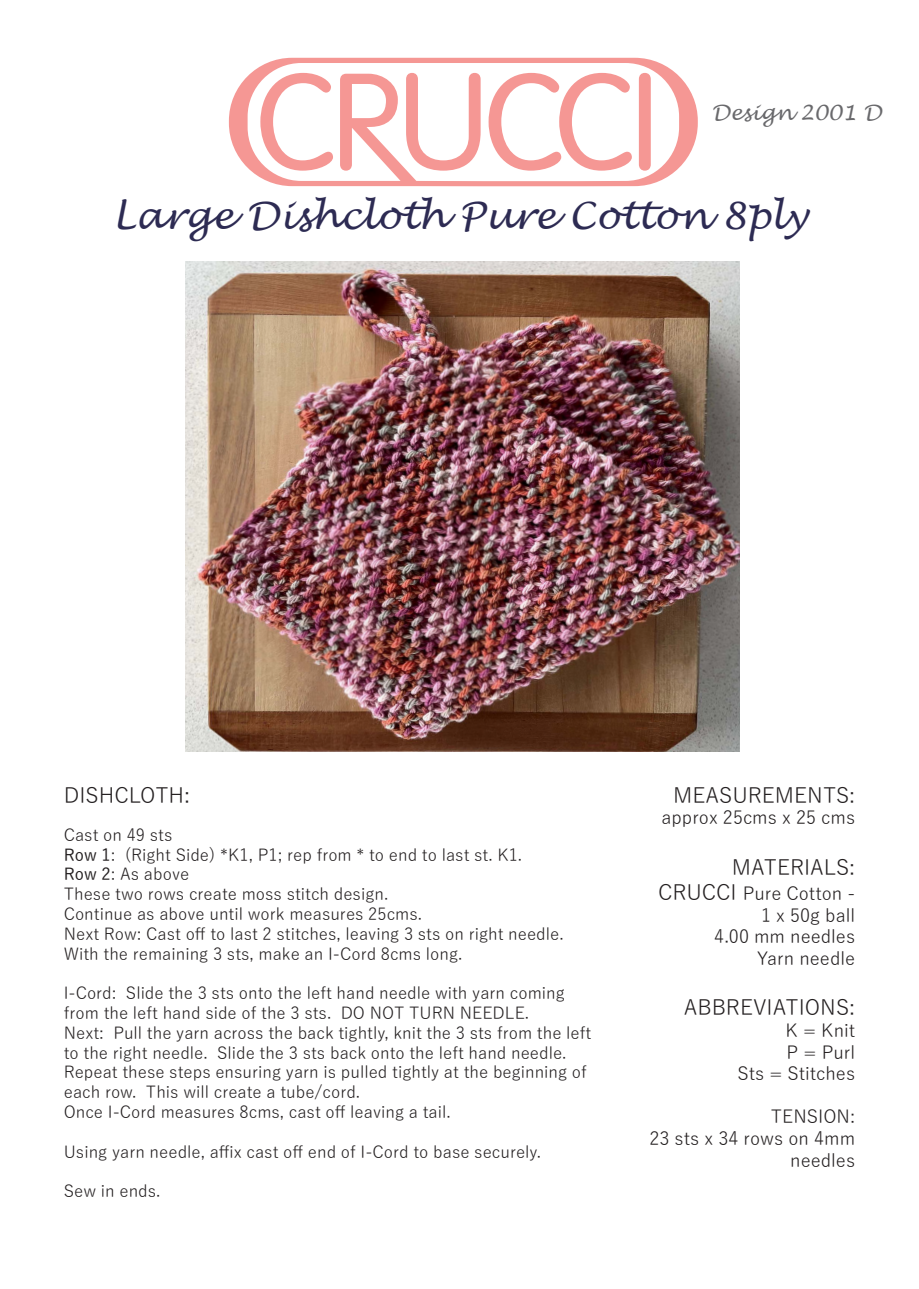
<style>
.page{position:relative;width:919px;height:1289px;background:#fff}
.page>*{position:absolute;margin:0;border:0;box-sizing:border-box;transform-origin:0 0}
.t1{font:italic 37.5px "Lucida Handwriting";color:#2d2b53}
.t2{font:21px "Yu Gothic";color:#231f20}
.t3{font:italic 21px "Lucida Handwriting";color:#69696c}
.t4{font:18px/21.6px "Yu Gothic";color:#231f20;text-align:right}
.t5{font:16.5px/19.8px "Yu Gothic";color:#231f20}
.s1{font-weight:500}
.s2{font-size:21px}
</style>
<div class="page">
<svg style="left:229px;top:58px;width:468px;height:128px"></svg>
<img style="left:186px;top:262px;width:553px;height:489px">
<p class="t3" style="left:712px;top:100px;width:171px">Design 2001 D</p>
<p class="t1" style="left:112px;top:193px;width:696px">Large Dishcloth Pure Cotton 8ply</p>
<p class="t2" style="left:64px;top:775px;width:128px">DISHCLOTH:</p>
<p class="t5" style="left:64px;top:822px;width:110px">Cast on 49 sts</p>
<p class="t5" style="left:64px;top:842px;width:460px"><span class="s1">Row 1</span>: (Right Side) *K1, P1; rep from * to end to last st. K1.</p>
<p class="t5" style="left:64px;top:862px;width:127px"><span class="s1">Row 2</span>: As above</p>
<p class="t5" style="left:64px;top:882px;width:326px">These two rows create moss stitch design.</p>
<p class="t5" style="left:64px;top:901px;width:360px">Continue as above until work measures 25cms.</p>
<p class="t5" style="left:64px;top:921px;width:501px">Next Row: Cast off to last 2 stitches, leaving 3 sts on right needle.<br>With the remaining 3 sts, make an I-Cord 8cms long.</p>
<p class="t5" style="left:64px;top:981px;width:502px">I-Cord: Slide the 3 sts onto the left hand needle with yarn coming from the left hand side of the 3 sts. DO NOT TURN NEEDLE.</p>
<p class="t5" style="left:64px;top:1020px;width:529px">Next: Pull the yarn across the back tightly, knit the 3 sts from the left to the right needle. Slide the 3 sts back onto the left hand needle.</p>
<p class="t5" style="left:64px;top:1060px;width:524px">Repeat these steps ensuring yarn is pulled tightly at the beginning of each row. This will create a tube/cord.</p>
<p class="t5" style="left:64px;top:1099px;width:388px">Once I-Cord measures 8cms, cast off leaving a tail.</p>
<p class="t5" style="left:64px;top:1139px;width:478px">Using yarn needle, affix cast off end of I-Cord to base securely.</p>
<p class="t5" style="left:64px;top:1179px;width:98px">Sew in ends.</p>
<p class="t2" style="left:673px;top:775px;width:183px">MEASUREMENTS:</p>
<p class="t4" style="left:661px;top:804px;width:195px">approx 25cms x 25 cms</p>
<p class="t2" style="left:731px;top:847px;width:125px">MATERIALS:</p>
<p class="t4" style="left:658px;top:880px;width:198px"><span class="s2">CRUCCI</span> Pure Cotton -</p>
<p class="t4" style="left:761px;top:902px;width:95px">1 x 50g ball</p>
<p class="t4" style="left:714px;top:923px;width:142px">4.00 mm needles</p>
<p class="t4" style="left:756px;top:945px;width:100px">Yarn needle</p>
<p class="t2" style="left:683px;top:988px;width:173px">ABBREVIATIONS:</p>
<p class="t4" style="left:785px;top:1017px;width:71px">K = Knit</p>
<p class="t4" style="left:786px;top:1038px;width:70px">P = Purl</p>
<p class="t4" style="left:737px;top:1060px;width:119px">Sts = Stitches</p>
<p class="t4" style="left:770px;top:1103px;width:86px">TENSION:</p>
<p class="t4" style="left:649px;top:1125px;width:207px">23 sts x 34 rows on 4mm needles</p>
</div>
